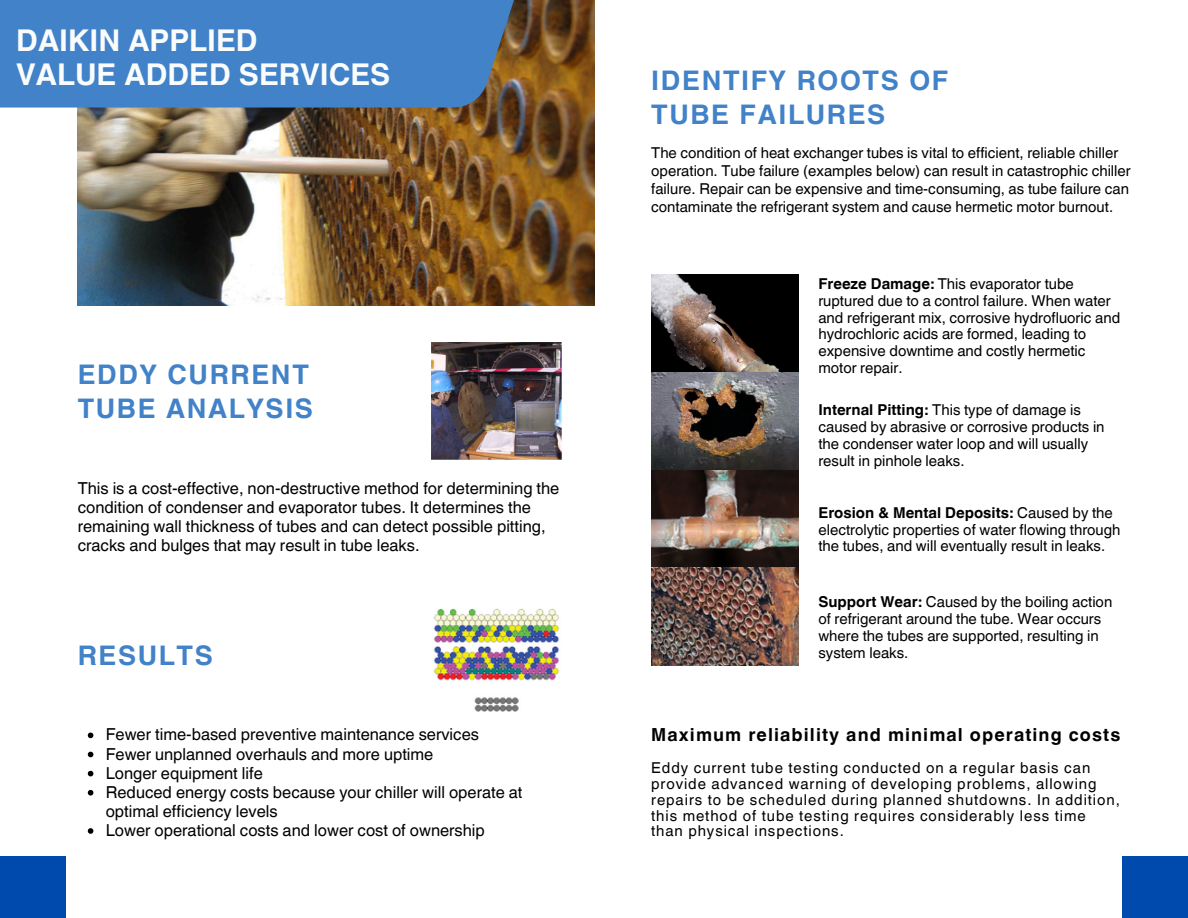
<style>
.page{position:relative;width:1188px;height:918px;background:#fff}
.page>*{position:absolute;margin:0;border:0;box-sizing:border-box;transform-origin:0 0}
.t1{font:700 30px/33.8px "Helvetica World";color:#fafcfc}
.t2{font:700 27px/33.8px "Helvetica World";letter-spacing:.06em;color:#4182c8}
.t3{font:700 18px "Helvetica World";letter-spacing:.06em;color:#000}
.t4{font:16.5px/19.2px "Helvetica World";color:#000}
.t5{font:15px/16.8px "Helvetica World";color:#000}
.t6{font:15px/15.8px "Helvetica World";letter-spacing:.06em;color:#000}
.s1{font-weight:700}
</style>
<div class="page">
<img style="left:78px;top:0;width:516px;height:306px">
<div style="left:0;top:856px;width:66px;height:62px;background:#004aad"></div>
<svg style="left:0;top:0;width:588px;height:108px;background:#497aad"></svg>
<img style="left:433px;top:609px;width:127px;height:102px">
<img style="left:651px;top:274px;width:148px;height:392px">
<img style="left:432px;top:342px;width:129px;height:117px">
<svg style="left:88px;top:733px;width:5px;height:5px"></svg>
<svg style="left:88px;top:752px;width:5px;height:5px"></svg>
<svg style="left:88px;top:771px;width:5px;height:5px"></svg>
<svg style="left:88px;top:790px;width:5px;height:6px"></svg>
<svg style="left:88px;top:828px;width:5px;height:6px"></svg>
<div style="left:1122px;top:856px;width:66px;height:62px;background:#004aad"></div>
<p class="t1" style="left:16px;top:21px;width:376px">DAIKIN APPLIED<br>VALUE ADDED SERVICES</p>
<p class="t2" style="left:78px;top:355px;width:237px">EDDY CURRENT<br>TUBE ANALYSIS</p>
<p class="t4" style="left:78px;top:479px;width:483px">This is a cost-effective, non-destructive method for determining the condition of condenser and evaporator tubes. It determines the remaining wall thickness of tubes and can detect possible pitting, cracks and bulges that may result in tube leaks.</p>
<p class="t2" style="left:78px;top:636px;width:137px">RESULTS</p>
<p class="t4" style="left:106px;top:725px;width:375px">Fewer time-based preventive maintenance services</p>
<p class="t4" style="left:106px;top:744px;width:329px">Fewer unplanned overhauls and more uptime</p>
<p class="t4" style="left:106px;top:763px;width:159px">Longer equipment life</p>
<p class="t4" style="left:106px;top:783px;width:418px">Reduced energy costs because your chiller will operate at optimal efficiency levels</p>
<p class="t4" style="left:106px;top:821px;width:381px">Lower operational costs and lower cost of ownership</p>
<p class="t2" style="left:651px;top:61px;width:299px">IDENTIFY ROOTS OF<br>TUBE FAILURES</p>
<p class="t5" style="left:651px;top:144px;width:481px;line-height:18px">The condition of heat exchanger tubes is vital to efficient, reliable chiller operation. Tube failure (examples below) can result in catastrophic chiller failure. Repair can be expensive and time-consuming, as tube failure can contaminate the refrigerant system and cause hermetic motor burnout.</p>
<p class="t5" style="left:818px;top:275px;width:303px"><span class="s1">Freeze Damage:</span> This evaporator tube ruptured due to a control failure. When water and refrigerant mix, corrosive hydrofluoric and hydrochloric acids are formed, leading to expensive downtime and costly hermetic motor repair.</p>
<p class="t5" style="left:818px;top:402px;width:288px"><span class="s1">Internal Pitting:</span> This type of damage is caused by abrasive or corrosive products in the condenser water loop and will usually result in pinhole leaks.</p>
<p class="t5" style="left:818px;top:504px;width:304px"><span class="s1">Erosion &amp; Mental Deposits:</span> Caused by the electrolytic properties of water flowing through the tubes, and will eventually result in leaks.</p>
<p class="t5" style="left:818px;top:593px;width:295px"><span class="s1">Support Wear:</span> Caused by the boiling action of refrigerant around the tube. Wear occurs where the tubes are supported, resulting in system leaks.</p>
<h2 class="t3" style="left:651px;top:720px;width:471px">Maximum reliability and minimal operating costs</h2>
<p class="t6" style="left:651px;top:760px;width:470px">Eddy current tube testing conducted on a regular basis can provide advanced warning of developing problems, allowing repairs to be scheduled during planned shutdowns. In addition, this method of tube testing requires considerably less time than physical inspections.</p>
</div>
